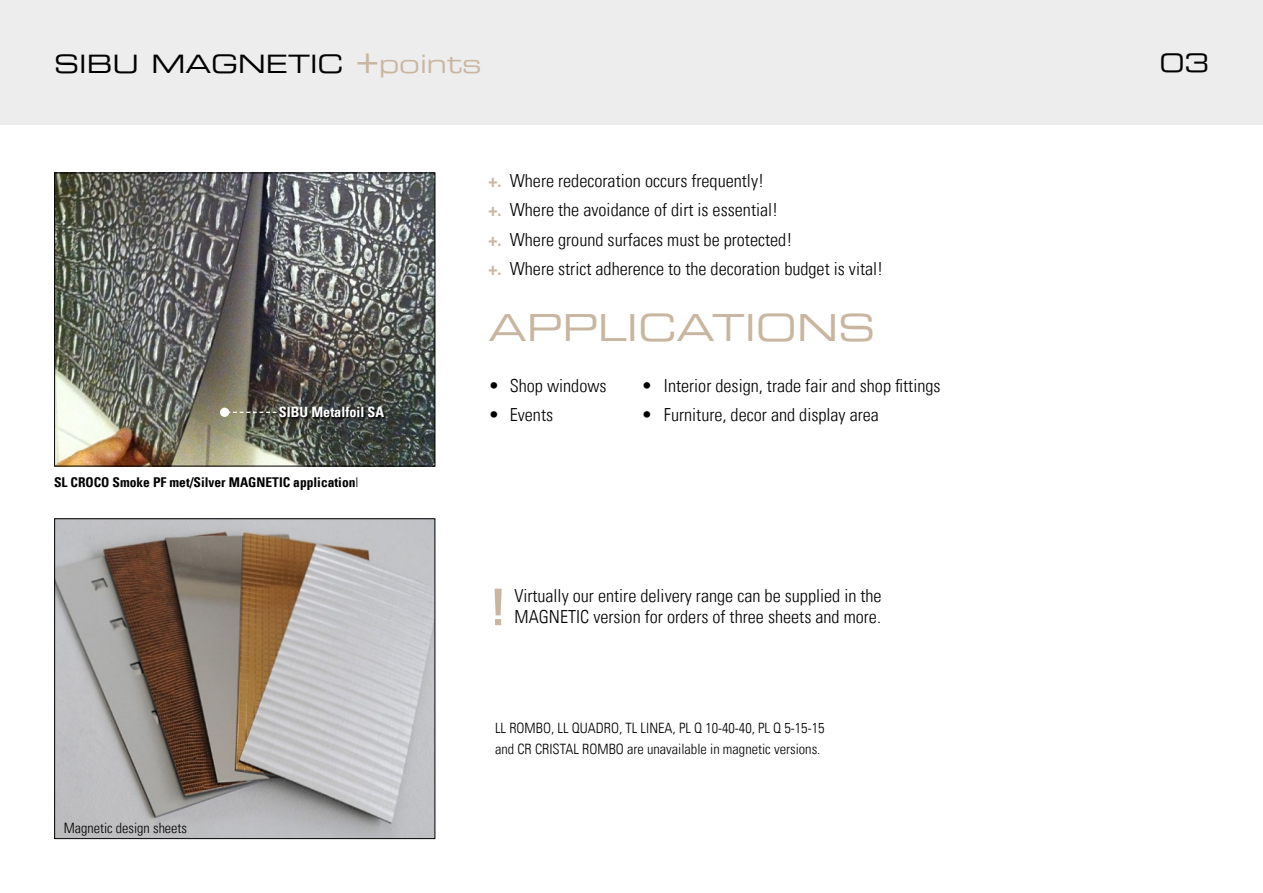
<style>
.page{position:relative;width:1263px;height:893px;background:#fff}
.page>*{position:absolute;margin:0;border:0;box-sizing:border-box;transform-origin:0 0}
.t1{font:700 condensed 50.55px "Univers";color:#c9b6a1}
.t2{font:37.5px "Eurostile LT Extended Two";color:#c9b6a1}
.t3{font:25.5px "Eurostile LT Extended Two";color:#000}
.t4{font:300 condensed 18px/29.5px "Univers LT";color:#000}
.t5{font:300 condensed 14.25px/21px "Univers LT";color:#000}
.t6{font:700 condensed 14.25px "Univers LT";color:#fff}
.t7{font:700 condensed 13.5px "Univers LT";color:#000}
.s1{font-size:39px;color:#c9b6a1}
.s2{color:#c9b6a1}
.s3{font-weight:300}
.s4{font-family:"Univers";font-weight:700;color:#c9b6a1}
</style>
<div class="page">
<div style="left:1px;top:0;width:1262px;height:125px;background:#ededed"></div>
<hr style="left:0;top:0;width:1px;height:125px;background:#ededed">
<img style="left:56px;top:175px;width:377px;height:289px">
<div style="left:54px;top:173px;width:381px;height:293px;border:1px solid #000"></div>
<img style="left:56px;top:520px;width:377px;height:317px">
<div style="left:54px;top:518px;width:381px;height:321px;border:1px solid #000"></div>
<svg style="left:278px;top:407px;width:108px;height:13px"></svg>
<div style="left:220px;top:408px;width:9px;height:9px;background:#fff;border-radius:50%"></div>
<svg style="left:229px;top:412px;width:48px;height:1px"></svg>
<h3 class="t3" style="left:54px;top:46px;width:429px">SIBU MAGNETIC <span class="s1">+</span><span class="s2">points</span></h3>
<p class="t6" style="left:279px;top:404px;width:107px">SIBU Metalfoil SA</p>
<p class="t7" style="left:54px;top:474px;width:306px">SL CROCO Smoke PF met/Silver MAGNETIC application<span class="s3">l</span></p>
<p class="t4" style="left:488px;top:166px;width:396px"><span class="s4">+.</span> Where redecoration occurs frequently!<br><span class="s4">+.</span> Where the avoidance of dirt is essential!<br><span class="s4">+.</span> Where ground surfaces must be protected!<br><span class="s4">+.</span> Where strict adherence to the decoration budget is vital!</p>
<h2 class="t2" style="left:488px;top:302px;width:389px">APPLICATIONS</h2>
<p class="t4" style="left:488px;top:371px;width:120px">• Shop windows</p>
<p class="t4" style="left:641px;top:371px;width:301px">• Interior design, trade fair and shop fittings</p>
<p class="t4" style="left:488px;top:400px;width:66px">• Events</p>
<p class="t4" style="left:641px;top:400px;width:239px">• Furniture, decor and display area</p>
<p class="t5" style="left:64px;top:818px;width:125px">Magnetic design sheets</p>
<h1 class="t1" style="left:490px;top:576px;width:19px">!</h1>
<p class="t4" style="left:514px;top:585px;width:369px;line-height:21px">Virtually our entire delivery range can be supplied in the<br>MAGNETIC version for orders of three sheets and more.</p>
<p class="t5" style="left:495px;top:717px;width:331px">LL ROMBO, LL QUADRO, TL LINEA, PL Q 10-40-40, PL Q 5-15-15 and CR CRISTAL ROMBO are unavailable in magnetic versions.</p>
<h3 class="t3" style="left:1160px;top:46px;width:51px">03</h3>
</div>
